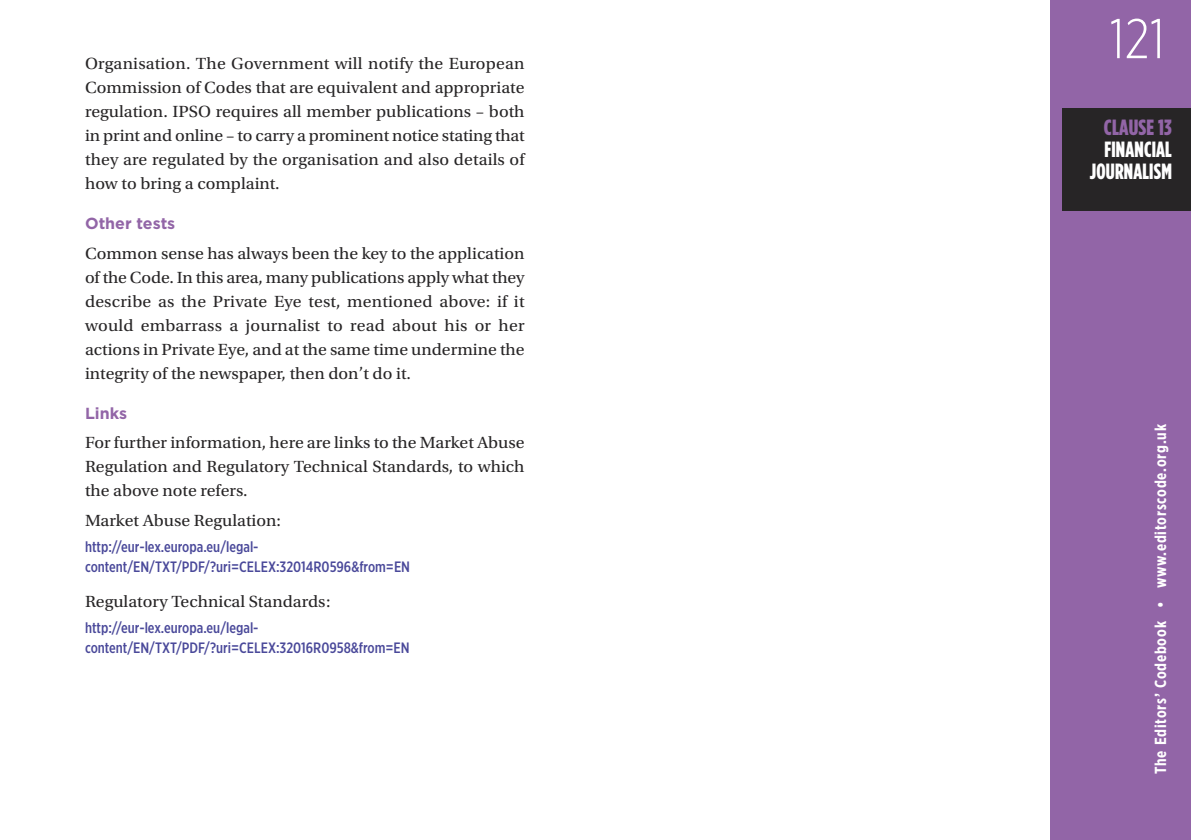
<style>
.page{position:relative;width:1191px;height:840px;background:#fff}
.page>*{position:absolute;margin:0;border:0;box-sizing:border-box;transform-origin:0 0}
.t1{font:300 56px "Gotham Extra Narrow";color:#fff}
.t2{font:900 22px/22px "Gotham Cond";letter-spacing:.01em;color:#fff;text-align:right;scale:.94 1}
.t3{font:900 22px "Gotham Cond";letter-spacing:.01em;color:#9265a7}
.t4{font:17px/24px "Utopia Std";color:#272526;text-align:justify;scale:1.05 1}
.t5{font:700 16px "Gotham Extra Narrow";letter-spacing:.05em;color:#fff}
.t6{font:700 16px "Gotham";color:#9265a7}
.t7{font:500 15px/20px "Gotham Extra Narrow";color:#4a499a}
</style>
<div class="page">
<div style="left:1050px;top:0;width:141px;height:839px;background:#9265a7"></div>
<div style="left:1062px;top:108px;width:129px;height:102px;background:#272526"></div>
<p class="t4" style="left:85px;top:53px;width:420px">Organisation. The Government will notify the European Commission of Codes that are equivalent and appropriate regulation. IPSO requires all member publications – both in print and online – to carry a prominent notice stating that they are regulated by the organisation and also details of how to bring a complaint.</p>
<p class="t6" style="left:85px;top:218px;width:92px">Other tests</p>
<p class="t4" style="left:85px;top:242px;width:420px">Common sense has always been the key to the application of the Code. In this area, many publications apply what they describe as the Private Eye test, mentioned above: if it would embarrass a journalist to read about his or her actions in Private Eye, and at the same time undermine the integrity of the newspaper, then don’t do it.</p>
<p class="t6" style="left:85px;top:407px;width:44px">Links</p>
<p class="t4" style="left:85px;top:432px;width:420px">For further information, here are links to the Market Abuse Regulation and Regulatory Technical Standards, to which the above note refers.</p>
<p class="t4" style="left:85px;top:509px;width:188px">Market Abuse Regulation:</p>
<p class="t7" style="left:85px;top:536px;width:326px">http://eur-lex.europa.eu/legal&shy;content/EN/TXT/PDF/?uri=CELEX:32014R0596&amp;from=EN</p>
<p class="t4" style="left:85px;top:591px;width:235px">Regulatory Technical Standards:</p>
<p class="t7" style="left:85px;top:617px;width:326px">http://eur-lex.europa.eu/legal&shy;content/EN/TXT/PDF/?uri=CELEX:32016R0958&amp;from=EN</p>
<h1 class="t1" style="left:1109px;top:6px;width:57px">121</h1>
<p class="t3" style="left:1104px;top:114px;width:69px">CLAUSE 13</p>
<p class="t2" style="left:1089px;top:138px;width:89px">FINANCIAL<br>JOURNALISM</p>
<p class="t5" style="left:1151px;top:773px;width:351px;rotate:-90deg">The Editors’ Codebook • www.editorscode.org.uk</p>
</div>
